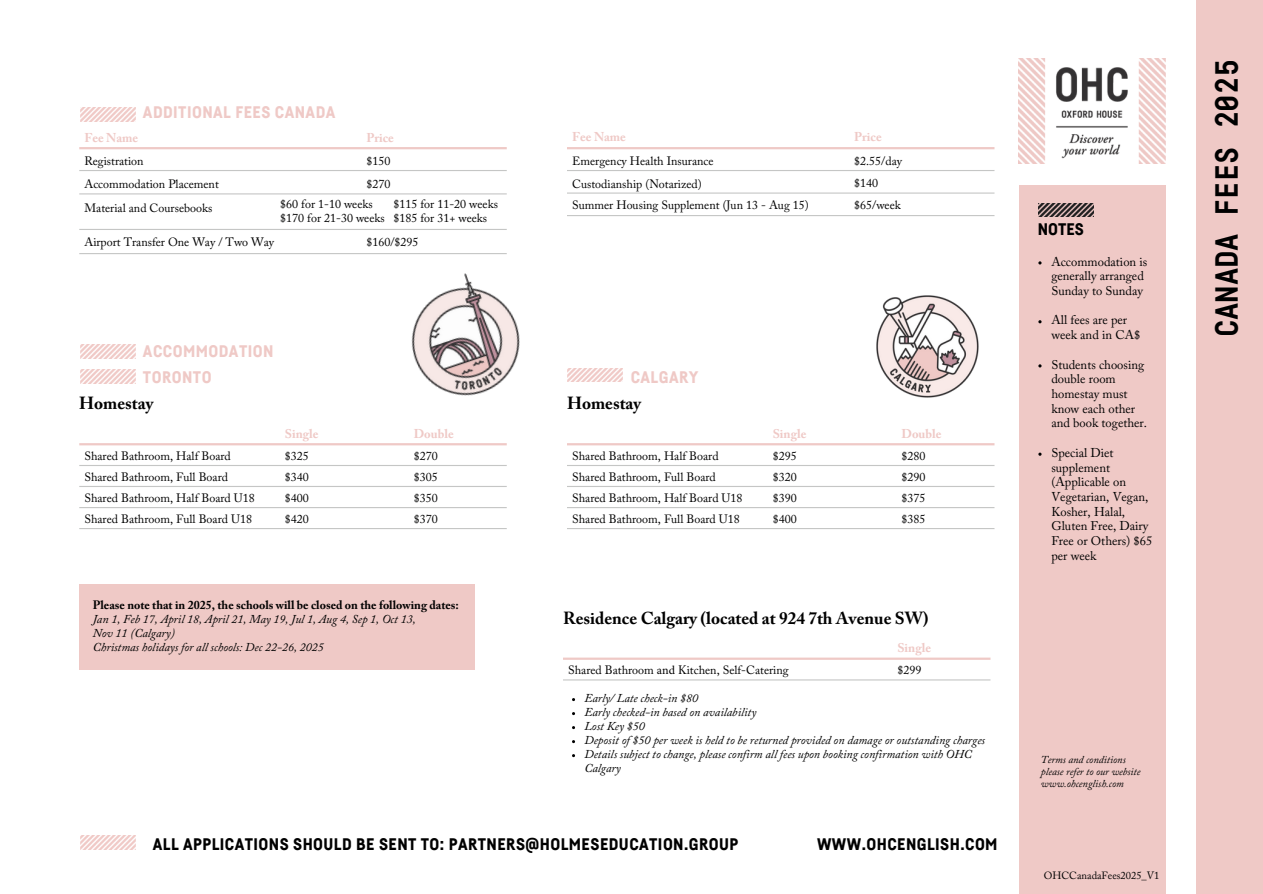
<style>
.page{position:relative;width:1263px;height:894px;background:#fff}
.page>*{position:absolute;margin:0;border:0;box-sizing:border-box;transform-origin:0 0}
.t1{font:700 31.5px "Fabrikat Mono";color:#000}
.t2{font:700 17.25px "Adobe Caslon Pro";color:#000}
.t3{font:900 16.5px "Fabrikat";letter-spacing:.025em;color:#000}
.t4{font:900 16.5px "Fabrikat";letter-spacing:.025em;color:#efc9c6}
.t5{font:12.6px/14.7px "Adobe Caslon Pro";color:#000}
.t6{font:700 12.6px "Adobe Caslon Pro";color:#efc9c6}
.t7{font:12px/14px "Adobe Caslon Pro";color:#000}
.t8{font:italic 12px/14px "Adobe Caslon Pro";color:#000}
.t9{font:italic 10.5px "Adobe Caslon Pro";color:#000}
.t10{font:10.5px "Adobe Caslon Pro";color:#000}
.s1{font-weight:700;font-style:normal}
.s2{font-family:"Minion Pro"}
</style>
<div class="page">
<div style="left:1196px;top:0;width:67px;height:893px;background:#efc9c6"></div>
<div style="left:1019px;top:185px;width:146px;height:708px;background:#efc9c6"></div>
<hr style="left:79px;top:147px;width:428px;height:2px;background:#efc9c6">
<hr style="left:79px;top:170px;width:428px;height:1px;background:#c5c6c5">
<hr style="left:79px;top:193px;width:428px;height:1px;background:#c5c6c5">
<hr style="left:79px;top:229px;width:428px;height:1px;background:#c5c6c5">
<hr style="left:79px;top:253px;width:428px;height:1px;background:#c5c6c5">
<hr style="left:567px;top:147px;width:427px;height:2px;background:#efc9c6">
<hr style="left:567px;top:170px;width:427px;height:1px;background:#c5c6c5">
<hr style="left:567px;top:192px;width:427px;height:1px;background:#c5c6c5">
<hr style="left:567px;top:215px;width:427px;height:1px;background:#c5c6c5">
<hr style="left:79px;top:443px;width:428px;height:2px;background:#efc9c6">
<hr style="left:79px;top:465px;width:428px;height:1px;background:#c5c6c5">
<hr style="left:79px;top:486px;width:428px;height:1px;background:#c5c6c5">
<hr style="left:567px;top:443px;width:427px;height:2px;background:#efc9c6">
<hr style="left:567px;top:465px;width:427px;height:1px;background:#c5c6c5">
<hr style="left:567px;top:486px;width:427px;height:1px;background:#c5c6c5">
<img style="left:876px;top:295px;width:103px;height:103px">
<div style="left:79px;top:584px;width:396px;height:85px;background:#efc9c6"></div>
<hr style="left:79px;top:507px;width:428px;height:1px;background:#c5c6c5">
<hr style="left:79px;top:528px;width:428px;height:1px;background:#c5c6c5">
<hr style="left:567px;top:507px;width:427px;height:1px;background:#c5c6c5">
<hr style="left:567px;top:528px;width:427px;height:1px;background:#c5c6c5">
<img style="left:411px;top:253px;width:109px;height:143px">
<img style="left:1019px;top:58px;width:146px;height:105px">
<img style="left:1039px;top:203px;width:55px;height:14px">
<img style="left:80px;top:108px;width:55px;height:13px">
<img style="left:80px;top:344px;width:55px;height:14px">
<img style="left:80px;top:369px;width:55px;height:14px">
<img style="left:567px;top:368px;width:55px;height:14px">
<img style="left:80px;top:835px;width:55px;height:14px">
<hr style="left:563px;top:657px;width:427px;height:2px;background:#efc9c6">
<hr style="left:563px;top:679px;width:427px;height:1px;background:#c5c6c5">
<h4 class="t4" style="left:143px;top:105px;width:194px">ADDITIONAL FEES CANADA</h4>
<h5 class="t6" style="left:84px;top:132px;width:55px">Fee Name</h5>
<h5 class="t7" style="left:84px;top:155px;width:61px">Registration</h5>
<p class="t6" style="left:366px;top:132px;width:29px">Price</p>
<h2 class="t7" style="left:366px;top:155px;width:26px">$150</h2>
<p class="t7" style="left:366px;top:178px;width:26px">$270</p>
<h5 class="t7" style="left:84px;top:178px;width:136px">Accommodation Placement</h5>
<h5 class="t7" style="left:84px;top:202px;width:129px">Material and Coursebooks</h5>
<p class="t7" style="left:84px;top:236px;width:191px">Airport Transfer One Way / Two Way</p>
<p class="t7" style="left:280px;top:198px;width:106px">$60 for 1-10 weeks $170 for 21-30 weeks</p>
<p class="t7" style="left:393px;top:198px;width:106px">$115 for 11-20 weeks $185 for 31+ weeks</p>
<p class="t7" style="left:366px;top:236px;width:54px">$160/$295</p>
<h5 class="t6" style="left:572px;top:132px;width:55px">Fee Name</h5>
<h5 class="t6" style="left:854px;top:132px;width:29px">Price</h5>
<h5 class="t7" style="left:572px;top:155px;width:143px">Emergency Health Insurance</h5>
<h5 class="t7" style="left:572px;top:178px;width:131px">Custodianship (Notarized)</h5>
<h5 class="t7" style="left:572px;top:199px;width:238px">Summer Housing Supplement (Jun 13 - Aug 15)</h5>
<p class="t7" style="left:854px;top:155px;width:49px">$2.55/day</p>
<p class="t7" style="left:854px;top:177px;width:26px">$140</p>
<h2 class="t7" style="left:854px;top:199px;width:48px">$65/week</h2>
<p class="t4" style="left:143px;top:344px;width:132px">ACCOMMODATION</p>
<p class="t4" style="left:143px;top:369px;width:70px">TORONTO</p>
<p class="t4" style="left:631px;top:369px;width:69px">CALGARY</p>
<h5 class="t2" style="left:79px;top:396px;width:76px">Homestay</h5>
<h5 class="t2" style="left:567px;top:396px;width:76px">Homestay</h5>
<p class="t6" style="left:285px;top:428px;width:35px">Single</p>
<h2 class="t6" style="left:414px;top:428px;width:42px">Double</h2>
<h4 class="t6" style="left:773px;top:428px;width:35px">Single</h4>
<h4 class="t6" style="left:901px;top:428px;width:42px">Double</h4>
<p class="t7" style="left:84px;top:450px;width:148px">Shared Bathroom, Half Board</p>
<h2 class="t7" style="left:84px;top:471px;width:145px">Shared Bathroom, Full Board</h2>
<p class="t7" style="left:285px;top:450px;width:26px">$325</p>
<h3 class="t7" style="left:285px;top:471px;width:26px">$340</h3>
<h3 class="t7" style="left:414px;top:450px;width:26px">$270</h3>
<h4 class="t7" style="left:414px;top:471px;width:26px">$305</h4>
<h4 class="t7" style="left:572px;top:450px;width:148px">Shared Bathroom, Half Board</h4>
<h5 class="t7" style="left:572px;top:471px;width:145px">Shared Bathroom, Full Board</h5>
<h5 class="t7" style="left:773px;top:450px;width:26px">$295</h5>
<h5 class="t7" style="left:773px;top:471px;width:26px">$320</h5>
<h5 class="t7" style="left:901px;top:450px;width:26px">$280</h5>
<h5 class="t7" style="left:901px;top:471px;width:26px">$290</h5>
<h5 class="t7" style="left:84px;top:492px;width:172px">Shared Bathroom, Half Board U18</h5>
<h5 class="t7" style="left:84px;top:513px;width:169px">Shared Bathroom, Full Board U18</h5>
<h5 class="t7" style="left:285px;top:492px;width:26px">$400</h5>
<h5 class="t7" style="left:285px;top:513px;width:26px">$420</h5>
<h5 class="t7" style="left:414px;top:492px;width:26px">$350</h5>
<h5 class="t7" style="left:414px;top:513px;width:26px">$370</h5>
<h5 class="t7" style="left:572px;top:492px;width:172px">Shared Bathroom, Half Board U18</h5>
<h5 class="t7" style="left:572px;top:513px;width:169px">Shared Bathroom, Full Board U18</h5>
<h5 class="t7" style="left:773px;top:492px;width:26px">$390</h5>
<h5 class="t7" style="left:773px;top:513px;width:26px">$400</h5>
<h5 class="t7" style="left:901px;top:492px;width:26px">$375</h5>
<h5 class="t7" style="left:901px;top:513px;width:26px">$385</h5>
<h5 class="t8" style="left:93px;top:599px;width:368px"><span class="s1">Please note that in 2025, the schools will be closed on the following dates:<br></span>Jan 1, Feb 17, April 18, April 21, May 19, Jul 1, Aug 4, Sep 1, Oct 13,<br>Nov 11 (Calgary)<br>Christmas holidays for all schools: Dec 22-26, 2025</h5>
<h3 class="t2" style="left:563px;top:610px;width:367px">Residence Calgary (located at 924 7th Avenue SW)</h3>
<h4 class="t6" style="left:897px;top:642px;width:35px">Single</h4>
<h5 class="t7" style="left:568px;top:664px;width:222px">Shared Bathroom <span class="s2">and</span> Kitchen, Self-Catering</h5>
<h5 class="t7" style="left:897px;top:664px;width:26px">$299</h5>
<p class="t8" style="left:584px;top:692px;width:115px">Early/ Late check-in $80</p>
<p class="t8" style="left:584px;top:706px;width:173px">Early checked-in based on availability</p>
<p class="t8" style="left:584px;top:720px;width:62px">Lost Key $50</p>
<p class="t8" style="left:584px;top:734px;width:402px">Deposit of $50 per week is held to be returned provided on damage or outstanding charges</p>
<p class="t8" style="left:584px;top:748px;width:389px">Details subject to change, please confirm all fees upon booking confirmation with OHC<br>Calgary</p>
<h5 class="t3" style="left:153px;top:836px;width:587px">ALL APPLICATIONS SHOULD BE SENT TO: PARTNERS@HOLMESEDUCATION.GROUP</h5>
<h5 class="t3" style="left:817px;top:836px;width:182px">WWW.OHCENGLISH.COM</h5>
<h4 class="t3" style="left:1038px;top:222px;width:47px">NOTES</h4>
<h2 class="t5" style="left:1051px;top:255px;width:97px">Accommodation is generally arranged<br>Sunday to Sunday</h2>
<h4 class="t5" style="left:1051px;top:314px;width:91px">All fees are per week and in CA$</h4>
<h4 class="t5" style="left:1051px;top:358px;width:97px">Students choosing double room homestay must know each other and book together.</h4>
<h5 class="t5" style="left:1051px;top:446px;width:103px">Special Diet supplement (Applicable on<br>Vegetarian, Vegan,<br>Kosher, Halal,<br>Gluten Free, Dairy<br>Free or Others) $65 per week</h5>
<h5 class="t9" style="left:1041px;top:754px;width:86px">Terms and conditions</h5>
<h5 class="t9" style="left:1041px;top:767px;width:101px">please refer to our website</h5>
<h5 class="t9" style="left:1041px;top:779px;width:85px">www.ohcenglish.com</h5>
<h5 class="t10" style="left:1044px;top:870px;width:117px">OHCCanadaFees2025_V1</h5>
<h5 class="t1" style="left:1212px;top:337px;width:279px;rotate:-90deg">CANADA FEES 2025</h5>
</div>
